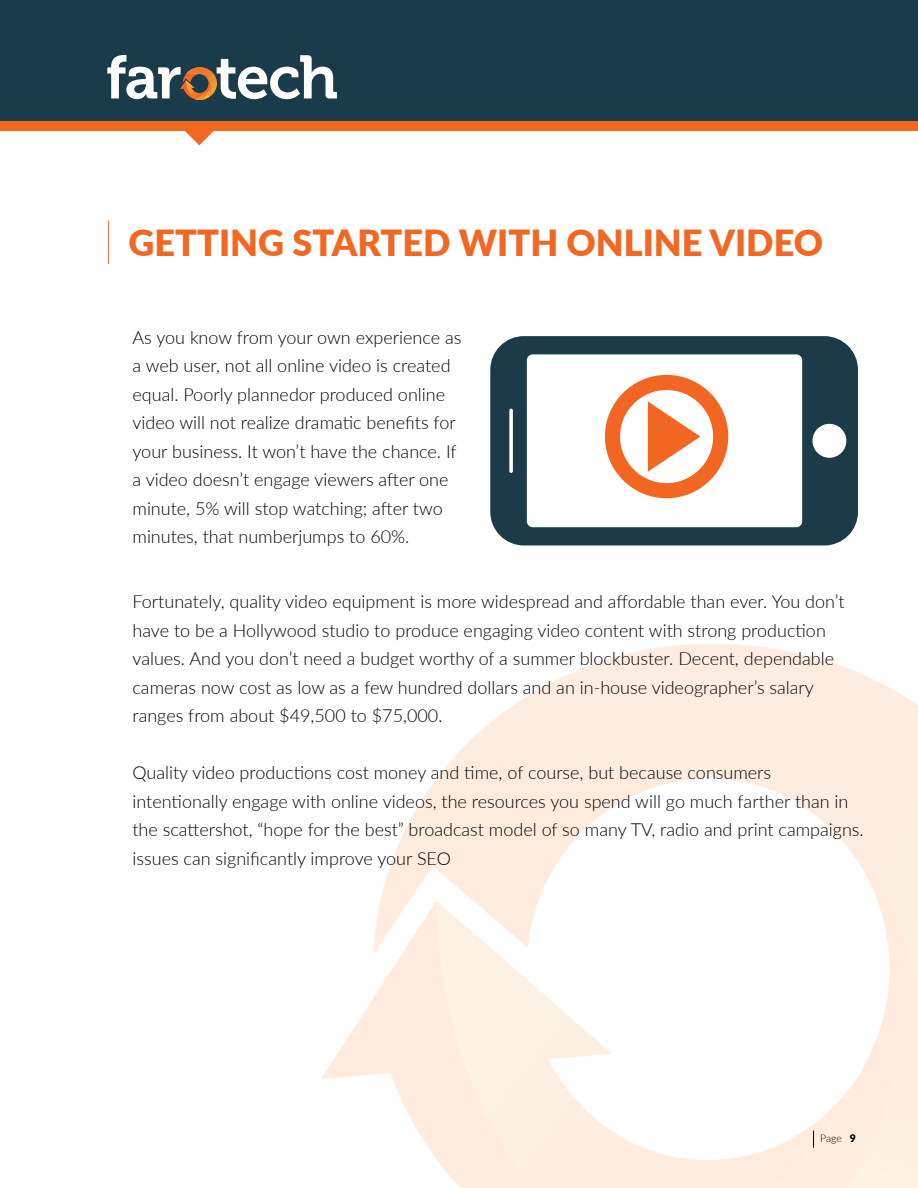
<style>
.page{position:relative;width:918px;height:1188px;background:#fff}
.page>*{position:absolute;margin:0;border:0;box-sizing:border-box;transform-origin:0 0}
.t1{font:900 36px "Lato";color:#f26722}
.t2{font:300 18px/28.5px "Lato";color:#000}
.t3{font:300 10.5px "Lato";color:#000}
.s1{font-weight:900}
</style>
<div class="page">
<img style="left:107px;top:145px;width:811px;height:1043px">
<svg style="left:813px;top:1131px;width:1px;height:17px"></svg>
<div style="left:0;top:0;width:918px;height:124px;background:#1a3b49"></div>
<div style="left:0;top:122px;width:918px;height:9px;background:#f26722"></div>
<svg style="left:185px;top:131px;width:29px;height:14px"></svg>
<svg style="left:107px;top:55px;width:230px;height:45px"></svg>
<hr style="left:108px;top:221px;width:1px;height:43px;background:#f26722">
<svg style="left:490px;top:336px;width:368px;height:209px"></svg>
<h1 class="t1" style="left:129px;top:216px;width:696px">GETTING STARTED WITH ONLINE VIDEO</h1>
<p class="t2" style="left:133px;top:322px;width:330px">As you know from your own experience as a web user, not all online video is created equal. Poorly plannedor produced online video will not realize dramatic benefits for your business. It won’t have the chance. If a video doesn’t engage viewers after one minute, 5% will stop watching; after two minutes, that numberjumps to 60%.</p>
<p class="t2" style="left:133px;top:587px;width:714px">Fortunately, quality video equipment is more widespread and affordable than ever. You don’t have to be a Hollywood studio to produce engaging video content with strong production values. And you don’t need a budget worthy of a summer blockbuster. Decent, dependable cameras now cost as low as a few hundred dollars and an in-house videographer’s salary ranges from about $49,500 to $75,000.</p>
<p class="t2" style="left:133px;top:758px;width:733px">Quality video productions cost money and time, of course, but because consumers intentionally engage with online videos, the resources you spend will go much farther than in the scattershot, “hope for the best” broadcast model of so many TV, radio and print campaigns. issues can significantly improve your SEO</p>
<p class="t3" style="left:820px;top:1131px;width:37px">Page <span class="s1">9</span></p>
</div>
